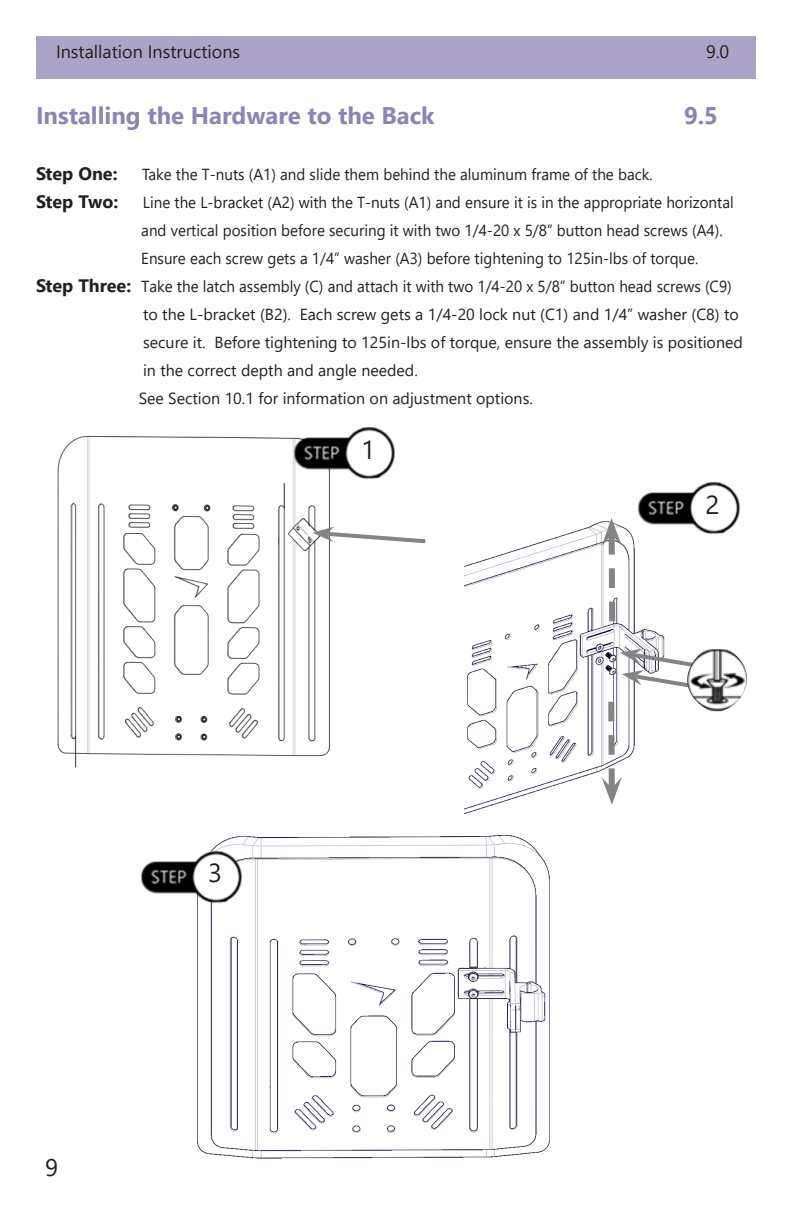
<style>
.page{position:relative;width:792px;height:1224px;background:#fff}
.page>*{position:absolute;margin:0;border:0;box-sizing:border-box;transform-origin:0 0}
.t1{font:26px "Segoe UI";color:#231f20}
.t2{font:700 24px "Segoe UI";color:#8d84b4}
.t3{font:24px "Segoe UI";color:#231f20}
.t4{font:18px "Segoe UI";color:#231f20}
.t5{font:700 18px "Segoe UI";letter-spacing:-.005em;color:#231f20}
.t6{font:16px "Segoe UI";color:#231f20}
.t7{font:16px/28px "Segoe UI";color:#231f20;scale:.95 1}
.s1{font-weight:700;font-size:18px}
</style>
<div class="page">
<div style="left:36px;top:36px;width:720px;height:42px;background:#aba4c8"></div>
<img style="left:465px;top:521px;width:200px;height:293px">
<img style="left:57px;top:435px;width:273px;height:332px">
<img style="left:293px;top:428px;width:102px;height:55px">
<img style="left:197px;top:835px;width:353px;height:324px">
<svg style="left:620px;top:648px;width:64px;height:45px"></svg>
<svg style="left:602px;top:518px;width:20px;height:103px"></svg>
<svg style="left:602px;top:702px;width:20px;height:103px"></svg>
<img style="left:638px;top:482px;width:102px;height:55px">
<img style="left:141px;top:851px;width:102px;height:55px">
<svg style="left:307px;top:525px;width:119px;height:21px"></svg>
<img style="left:684px;top:649px;width:63px;height:63px">
<p class="t4" style="left:56px;top:34px;width:186px">Installation Instructions</p>
<p class="t4" style="left:706px;top:34px;width:25px">9.0</p>
<p class="t2" style="left:36px;top:92px;width:400px">Installing the Hardware to the Back</p>
<p class="t2" style="left:684px;top:92px;width:36px">9.5</p>
<p class="t5" style="left:36px;top:156px;width:83px">Step One:</p>
<p class="t7" style="left:142px;top:159px;width:539px">Take the T-nuts (A1) and slide them behind the aluminum frame of the back.</p>
<p class="t5" style="left:36px;top:184px;width:84px">Step Two:</p>
<p class="t7" style="left:141px;top:187px;width:625px">Line the L-bracket (A2) with the T-nuts (A1) and ensure it is in the appropriate horizontal and vertical position before securing it with two 1/4-20 x 5/8” button head screws (A4).<br>Ensure each screw gets a 1/4” washer (A3) before tightening to 125in-lbs of torque.</p>
<p class="t6" style="left:36px;top:271px;width:697px"><span class="s1">Step Three:</span> Take the latch assembly (C) and attach it with two 1/4-20 x 5/8” button head screws (C9)</p>
<p class="t6" style="left:143px;top:299px;width:597px">to the L-bracket (B2). Each screw gets a 1/4-20 lock nut (C1) and 1/4” washer (C8) to</p>
<p class="t6" style="left:143px;top:327px;width:601px">secure it. Before tightening to 125in-lbs of torque, ensure the assembly is positioned</p>
<p class="t6" style="left:143px;top:355px;width:276px">in the correct depth and angle needed.</p>
<p class="t6" style="left:139px;top:383px;width:396px">See Section 10.1 for information on adjustment options.</p>
<p class="t1" style="left:361px;top:425px;width:16px">1</p>
<p class="t1" style="left:706px;top:480px;width:16px">2</p>
<h2 class="t3" style="left:45px;top:1144px;width:14px">9</h2>
<p class="t1" style="left:208px;top:849px;width:16px">3</p>
</div>
